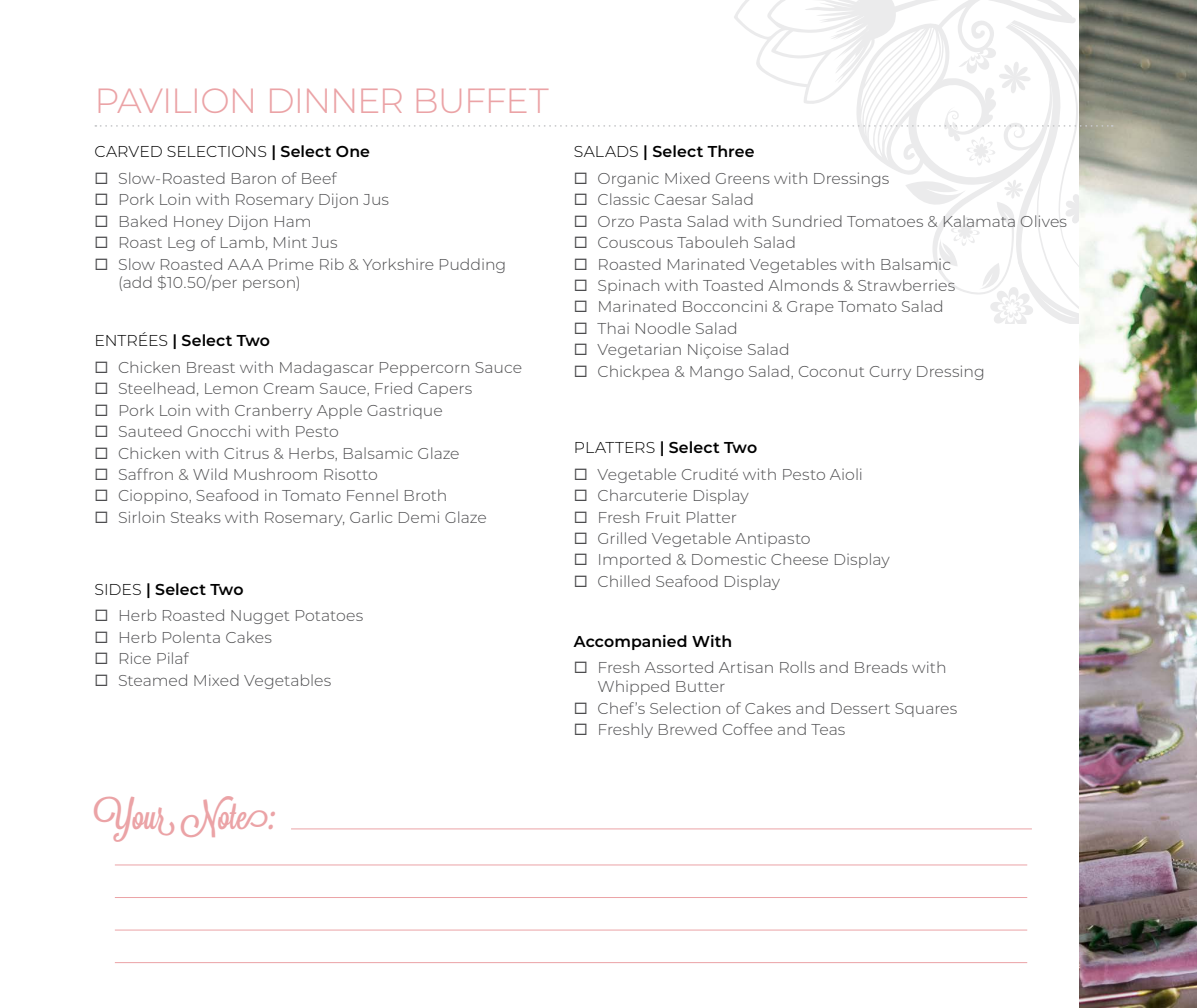
<style>
.page{position:relative;width:1197px;height:1008px;background:#fff}
.page>*{position:absolute;margin:0;border:0;box-sizing:border-box;transform-origin:0 0}
.t1{font:36.75px "Lavanderia Sturdy";color:#eba3a6}
.t2{font:300 35px "Montserrat";letter-spacing:-.035em;color:#eba3a6}
.t3{font:300 15.75px/21.3px "Montserrat";letter-spacing:-.005em;color:#4d4d4f}
.t4{font:600 15.75px "Montserrat";letter-spacing:.005em;color:#000}
.s1{color:#000}
.s2{font-weight:600;color:#000}
</style>
<div class="page">
<img style="left:1079px;top:0;width:118px;height:1008px">
<hr style="left:291px;top:828px;width:741px;height:1px;background:#eba3a6">
<hr style="left:115px;top:865px;width:912px;height:1px;background:#eba3a6">
<hr style="left:115px;top:897px;width:912px;height:1px;background:#eba3a6">
<hr style="left:115px;top:930px;width:912px;height:1px;background:#eba3a6">
<hr style="left:115px;top:962px;width:912px;height:1px;background:#eba3a6">
<svg style="left:95px;top:0;width:1018px;height:334px"></svg>
<h2 class="t2" style="left:94px;top:77px;width:456px">PAVILION DINNER BUFFET</h2>
<p class="t3" style="left:94px;top:138px;width:277px;line-height:26.8px;text-align:center"><span class="s1">CARVED SELECTIONS</span> <span class="s2">| Select One<br></span>Slow-Roasted Baron of Beef</p>
<p class="t3" style="left:118px;top:189px;width:390px">Pork Loin with Rosemary Dijon Jus<br>Baked Honey Dijon Ham<br>Roast Leg of Lamb, Mint Jus<br>Slow Roasted AAA Prime Rib &amp; Yorkshire Pudding</p>
<p class="t3" style="left:118px;top:272px;width:184px">(add $10.50/per person)</p>
<p class="t3" style="left:118px;top:327px;width:406px;line-height:26.8px;text-indent:-24px"><span class="s1">ENTRÉES</span> <span class="s2">| Select Two<br></span>Chicken Breast with Madagascar Peppercorn Sauce</p>
<p class="t3" style="left:118px;top:378px;width:370px">Steelhead, Lemon Cream Sauce, Fried Capers Pork Loin with Cranberry Apple Gastrique Sauteed Gnocchi with Pesto<br>Chicken with Citrus &amp; Herbs, Balsamic Glaze Saffron &amp; Wild Mushroom Risotto<br>Cioppino, Seafood in Tomato Fennel Broth Sirloin Steaks with Rosemary, Garlic Demi Glaze</p>
<p class="t3" style="left:118px;top:575px;width:247px;line-height:26.8px;text-indent:-24px"><span class="s1">SIDES</span> <span class="s2">| Select Two<br></span>Herb Roasted Nugget Potatoes</p>
<p class="t3" style="left:118px;top:626px;width:215px">Herb Polenta Cakes<br>Rice Pilaf<br>Steamed Mixed Vegetables</p>
<h1 class="t1" style="left:94px;top:794px;width:180px">Your Note:</h1>
<p class="t3" style="left:598px;top:138px;width:293px;line-height:26.8px;text-indent:-24px"><span class="s1">SALADS</span> <span class="s2">| Select Three<br></span>Organic Mixed Greens with Dressings</p>
<p class="t3" style="left:598px;top:189px;width:471px">Classic Caesar Salad<br>Orzo Pasta Salad with Sundried Tomatoes &amp; Kalamata Olives Couscous Tabouleh Salad<br>Roasted Marinated Vegetables with Balsamic<br>Spinach with Toasted Almonds &amp; Strawberries<br>Marinated Bocconcini &amp; Grape Tomato Salad<br>Thai Noodle Salad<br>Vegetarian Niçoise Salad<br>Chickpea &amp; Mango Salad, Coconut Curry Dressing</p>
<p class="t3" style="left:598px;top:433px;width:267px;line-height:26.8px;text-indent:-24px"><span class="s1">PLATTERS</span> <span class="s2">| Select Two<br></span>Vegetable Crudité with Pesto Aioli</p>
<p class="t3" style="left:598px;top:484px;width:294px">Charcuterie Display<br>Fresh Fruit Platter<br>Grilled Vegetable Antipasto<br>Imported &amp; Domestic Cheese Display<br>Chilled Seafood Display</p>
<p class="t4" style="left:574px;top:630px;width:160px">Accompanied With</p>
<p class="t3" style="left:598px;top:658px;width:351px;line-height:18.9px">Fresh Assorted Artisan Rolls and Breads with<br>Whipped Butter</p>
<p class="t3" style="left:598px;top:697px;width:361px">Chef’s Selection of Cakes and Dessert Squares<br>Freshly Brewed Coffee and Teas</p>
</div>
